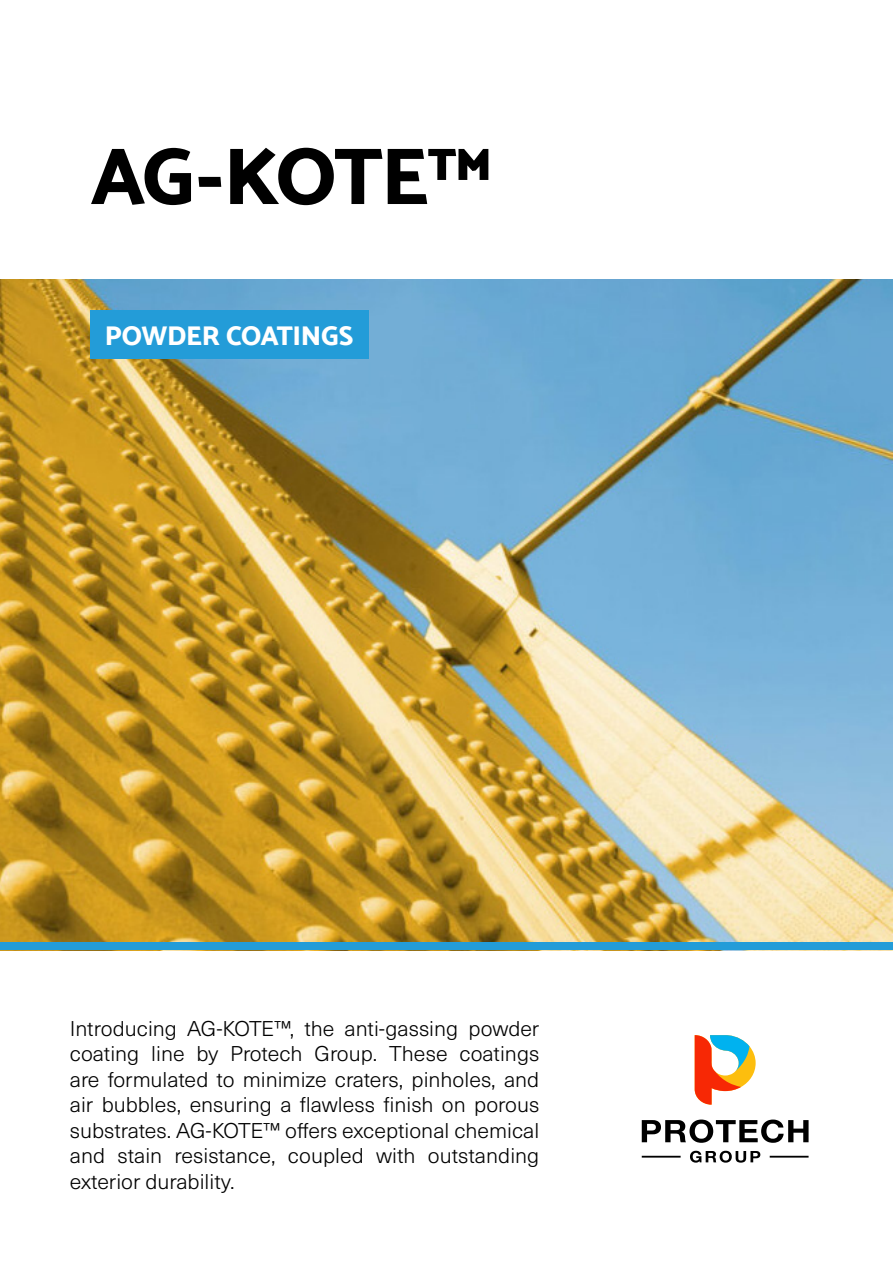
<style>
.page{position:relative;width:893px;height:1263px;background:#fff}
.page>*{position:absolute;margin:0;border:0;box-sizing:border-box;transform-origin:0 0}
.Cover__Title{font:800 81px "Catamaran";letter-spacing:-.035em;color:#000}
.Cover__Subject{font:800 27px "Catamaran";letter-spacing:-.015em;color:#fff}
.Paragraph{font:300 21px/25.5px "Neue Haas Unica";color:#000;text-align:justify}
</style>
<div class="page">
<img style="left:0;top:279px;width:893px;height:664px">
<div style="left:90px;top:311px;width:278px;height:48px;background:#239cd8"></div>
<div style="left:0;top:943px;width:893px;height:7px;background:#239cd8"></div>
<svg style="left:642px;top:1119px;width:166px;height:24px"></svg>
<svg style="left:690px;top:1151px;width:70px;height:12px"></svg>
<hr style="left:642px;top:1156px;width:39px;height:1px;background:#000">
<hr style="left:770px;top:1156px;width:38px;height:1px;background:#000">
<svg style="left:695px;top:1035px;width:61px;height:70px"></svg>
<p class="Cover__Title" style="left:90px;top:129px;width:402px">AG-KOTE™</p>
<p class="Cover__Subject" style="left:105px;top:320px;width:250px">POWDER COATINGS</p>
<p class="Paragraph" style="left:70px;top:1014px;width:471px">Introducing AG-KOTE™, the anti-gassing powder coating line by Protech Group. These coatings are formulated to minimize craters, pinholes, and air bubbles, ensuring a flawless finish on porous substrates. AG-KOTE™ offers exceptional chemical and stain resistance, coupled with outstanding exterior durability.</p>
</div>
